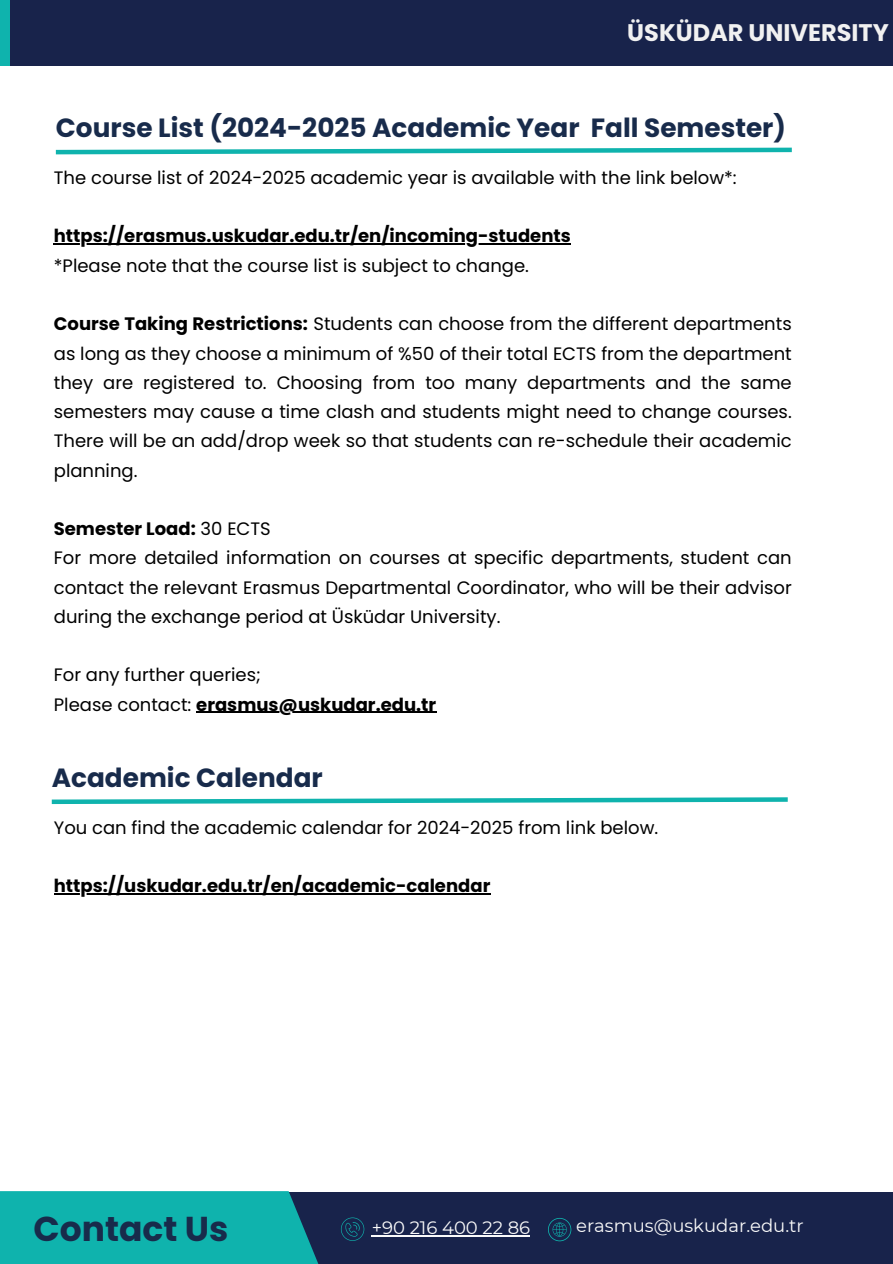
<style>
.page{position:relative;width:893px;height:1264px;background:#fff}
.page>*{position:absolute;margin:0;border:0;box-sizing:border-box;transform-origin:0 0}
.t1{font:700 34.5px "Poppins";color:#182b4b}
.t2{font:700 26.25px "Poppins";color:#182b4b}
.t3{font:700 24px "Poppins";color:#f1f1f1}
.t4{font:18px/29.2px "Poppins";color:#000;text-align:justify}
.t5{font:700 18px "Poppins";color:#000}
.t6{font:18px "Montserrat";color:#fafafa}
.s1{font-weight:700}
.s2{font-weight:400}
</style>
<div class="page">
<div style="left:208px;top:1191px;width:684px;height:72px;background:#18234b"></div>
<svg style="left:0;top:1191px;width:452px;height:72px;fill:#0fb3ad"></svg>
<svg style="left:548px;top:1218px;width:23px;height:23px"></svg>
<hr style="left:371px;top:1235px;width:159px;height:1px;background:#fafafa">
<svg style="left:341px;top:1217px;width:23px;height:23px"></svg>
<hr style="left:54px;top:243px;width:517px;height:2px;background:#000">
<hr style="left:196px;top:711px;width:240px;height:2px;background:#000">
<svg style="left:55px;top:147px;width:737px;height:8px"></svg>
<div style="left:0;top:0;width:892px;height:66px;background:#18234b"></div>
<div style="left:0;top:0;width:10px;height:66px;background:#0fb3ad"></div>
<svg style="left:51px;top:797px;width:737px;height:8px"></svg>
<hr style="left:54px;top:893px;width:436px;height:1px;background:#000">
<h1 class="t3" style="left:627px;top:15px;width:263px">ÜSKÜDAR UNIVERSITY</h1>
<p class="t2" style="left:56px;top:110px;width:731px">Course List (2024-2025 Academic Year Fall Semester)</p>
<p class="t4" style="left:54px;top:163px;width:684px">The course list of 2024-2025 academic year is available with the link below*:</p>
<p class="t5" style="left:54px;top:223px;width:518px">https://erasmus.uskudar.edu.tr/en/incoming-students</p>
<p class="t4" style="left:54px;top:251px;width:476px">*Please note that the course list is subject to change.</p>
<p class="t4" style="left:54px;top:309px;width:739px"><span class="s1">Course Taking Restrictions:</span> Students can choose from the different departments as long as they choose a minimum of %50 of their total ECTS from the department they are registered to. Choosing from too many departments and the same semesters may cause a time clash and students might need to change courses.<br>There will be an add/drop week so that students can re-schedule their academic planning.</p>
<p class="t5" style="left:54px;top:516px;width:218px">Semester Load: <span class="s2">30 ECTS</span></p>
<p class="t4" style="left:54px;top:543px;width:739px">For more detailed information on courses at specific departments, student can contact the relevant Erasmus Departmental Coordinator, who will be their advisor during the exchange period at Üsküdar University.</p>
<h3 class="t4" style="left:54px;top:660px;width:208px">For any further queries;</h3>
<p class="t5" style="left:54px;top:691px;width:384px"><span class="s2">Please contact:</span> erasmus@uskudar.edu.tr</p>
<p class="t2" style="left:52px;top:759px;width:272px">Academic Calendar</p>
<p class="t4" style="left:54px;top:812px;width:606px">You can find the academic calendar for 2024-2025 from link below.</p>
<p class="t5" style="left:54px;top:873px;width:438px">https://uskudar.edu.tr/en/academic-calendar</p>
<h2 class="t1" style="left:33px;top:1205px;width:196px">Contact Us</h2>
<p class="t6" style="left:371px;top:1216px;width:160px">+90 216 400 22 86</p>
<h3 class="t6" style="left:576px;top:1214px;width:229px">erasmus@uskudar.edu.tr</h3>
</div>
